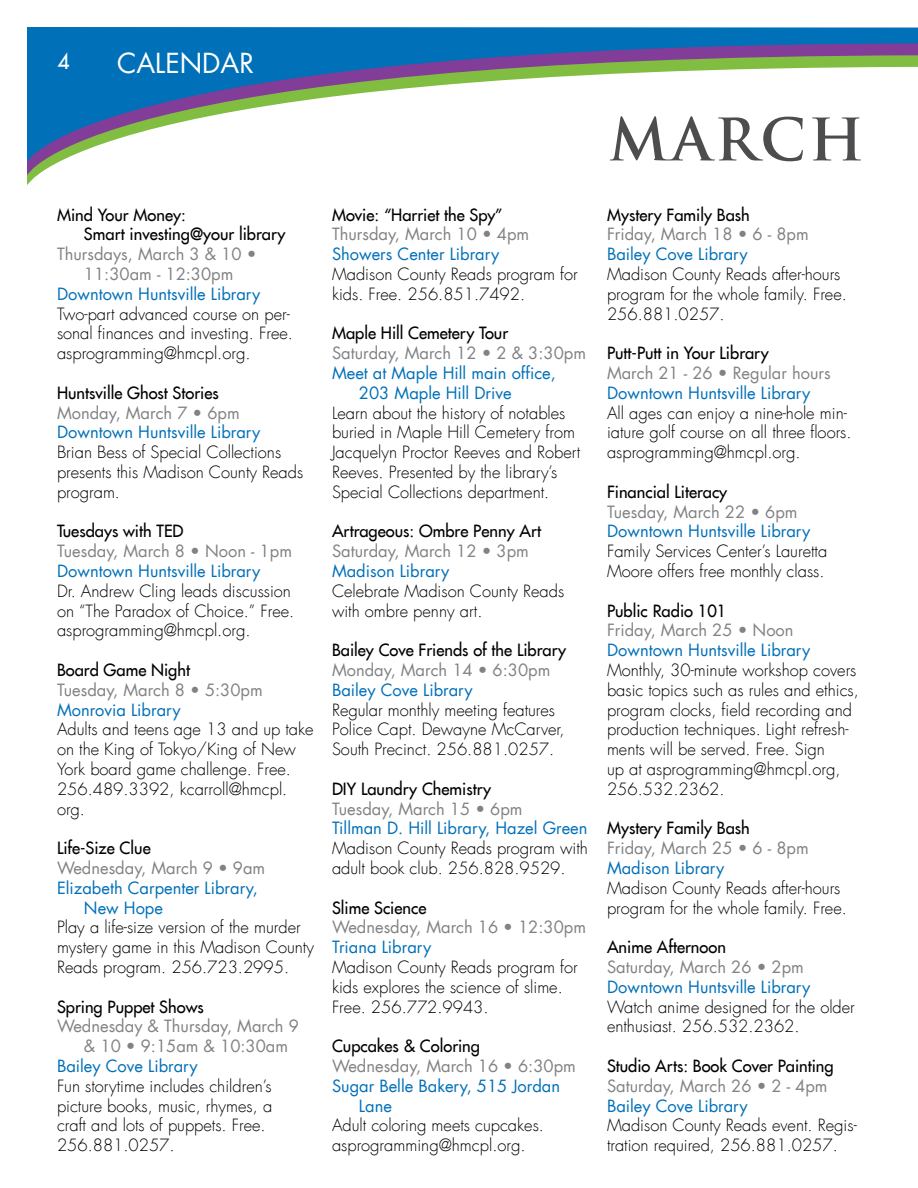
<style>
.page{position:relative;width:918px;height:1188px;background:#fff}
.page>*{position:absolute;margin:0;border:0;box-sizing:border-box;transform-origin:0 0}
.t1{font:700 57px "Trajan Pro";letter-spacing:.05em;color:#4d4d4f}
.t2{font:27px "Futura LT";color:#fff}
.t3{font:21px "Futura LT";color:#fff}
.t4{font:300 16.5px/19.8px "Futura LT";color:#000}
.t5{font:16.5px/19.8px "Futura LT";color:#808285;text-align:center}
.t6{font:16.5px/19.8px "Futura LT";color:#0070b9}
.t7{font:16.5px/19.8px "Futura LT";color:#000}
</style>
<div class="page">
<svg style="left:27px;top:27px;width:890px;height:135px"></svg>
<svg style="left:917px;top:27px;width:1px;height:40px"></svg>
<p class="t3" style="left:57px;top:48px;width:14px">4</p>
<h2 class="t2" style="left:117px;top:46px;width:121px">CALENDAR</h2>
<p class="t7" style="left:84px;top:204px;width:203px;text-indent:-27px">Mind Your Money:<br>Smart investing@your library</p>
<p class="t5" style="left:57px;top:244px;width:201px">Thursdays, March 3 &amp; 10 •<br>11:30am - 12:30pm</p>
<p class="t6" style="left:57px;top:284px;width:205px">Downtown H untsville Library</p>
<p class="t4" style="left:57px;top:304px;width:237px">Two-part advanced course on per&shy;sonal finances and investing. Free. asprogramming@hmcpl.org.</p>
<p class="t7" style="left:57px;top:383px;width:163px">Huntsville Ghost Stories</p>
<p class="t5" style="left:57px;top:403px;width:184px">Monday, March 7 • 6pm</p>
<p class="t6" style="left:57px;top:423px;width:205px">Downtown H untsville Library</p>
<p class="t4" style="left:57px;top:443px;width:248px">Brian Bess of Special Collections presents this Madison County Reads program.</p>
<p class="t7" style="left:57px;top:521px;width:128px">Tuesdays with TED</p>
<p class="t5" style="left:57px;top:541px;width:237px">Tuesday, March 8 • Noon - 1pm</p>
<p class="t6" style="left:57px;top:561px;width:205px">Downtown H untsville Library</p>
<p class="t4" style="left:57px;top:581px;width:239px">Dr. Andrew Cling leads discussion on “The Paradox of Choice.” Free. asprogramming@hmcpl.org.</p>
<p class="t7" style="left:57px;top:660px;width:135px">Board Game Night</p>
<p class="t5" style="left:57px;top:680px;width:207px">Tuesday, March 8 • 5:30pm</p>
<p class="t6" style="left:57px;top:700px;width:125px">Monrovia Library</p>
<p class="t4" style="left:57px;top:720px;width:258px">Adults and teens age 13 and up take on the King of Tokyo/King of New<br>York board game challenge. Free.<br>256.489.3392, kcarroll@hmcpl. org.</p>
<p class="t7" style="left:57px;top:838px;width:95px">Life-Size Clue</p>
<p class="t5" style="left:57px;top:858px;width:210px">Wednesday, March 9 • 9am</p>
<p class="t6" style="left:84px;top:878px;width:175px;text-indent:-27px">Elizabeth Carpenter Library,<br>New Hope</p>
<p class="t4" style="left:57px;top:918px;width:259px">Play a life-size version of the murder mystery game in this Madison County<br>Reads program. 256.723.2995.</p>
<p class="t7" style="left:57px;top:996px;width:148px">Spring Puppet Shows</p>
<p class="t5" style="left:84px;top:1017px;width:216px;text-align:left;text-indent:-27px">Wednesday &amp; Thursday, March 9 &amp; 10 • 9:15am &amp; 10:30am</p>
<p class="t6" style="left:57px;top:1056px;width:142px">Bailey Cove Library</p>
<p class="t4" style="left:57px;top:1076px;width:217px">Fun storytime includes children’s picture books, music, rhymes, a craft and lots of puppets. Free.<br>256.881.0257.</p>
<p class="t7" style="left:332px;top:204px;width:172px">Movie: “Harriet the Spy”</p>
<p class="t5" style="left:332px;top:225px;width:199px">Thursday, March 10 • 4pm</p>
<p class="t6" style="left:332px;top:244px;width:169px">Showers Center Library</p>
<p class="t4" style="left:332px;top:265px;width:247px">Madison County Reads program for kids. Free. 256.851.7492.</p>
<p class="t7" style="left:332px;top:323px;width:178px">Maple Hill Cemetery Tour</p>
<p class="t5" style="left:332px;top:343px;width:256px">Saturday, March 12 • 2 &amp; 3:30pm</p>
<p class="t6" style="left:359px;top:363px;width:198px;text-indent:-27px">Meet at Maple H ill main office,<br>203 Maple H ill Drive</p>
<p class="t4" style="left:332px;top:403px;width:250px">Learn about the history of notables buried in Maple Hill Cemetery from Jacquelyn Proctor Reeves and Robert Reeves. Presented by the library’s Special Collections department.</p>
<p class="t7" style="left:332px;top:521px;width:211px">Artrageous: Ombre Penny Art</p>
<p class="t5" style="left:332px;top:541px;width:198px">Saturday, March 12 • 3pm</p>
<p class="t6" style="left:332px;top:561px;width:119px">Madison Library</p>
<p class="t4" style="left:332px;top:581px;width:234px">Celebrate Madison County Reads with ombre penny art.</p>
<p class="t7" style="left:332px;top:640px;width:236px">Bailey Cove Friends of the Library</p>
<p class="t5" style="left:332px;top:660px;width:220px">Monday, March 14 • 6:30pm</p>
<p class="t6" style="left:332px;top:680px;width:142px">Bailey Cove Library</p>
<p class="t4" style="left:332px;top:700px;width:234px">Regular monthly meeting features<br>Police Capt. Dewayne McCarver,<br>South Precinct. 256.881.0257.</p>
<p class="t7" style="left:332px;top:779px;width:161px">DIY Laundry Chemistry</p>
<p class="t5" style="left:332px;top:799px;width:192px">Tuesday, March 15 • 6pm</p>
<p class="t6" style="left:332px;top:819px;width:257px">Tillman D. H ill Library, Hazel Green</p>
<p class="t4" style="left:332px;top:839px;width:257px">Madison County Reads program with adult book club. 256.828.9529.</p>
<p class="t7" style="left:332px;top:897px;width:96px">Slime Science</p>
<p class="t5" style="left:332px;top:918px;width:256px">Wednesday, March 16 • 12:30pm</p>
<p class="t6" style="left:332px;top:937px;width:101px">Triana Library</p>
<p class="t4" style="left:332px;top:958px;width:247px">Madison County Reads program for kids explores the science of slime.<br>Free. 256.772.9943.</p>
<p class="t7" style="left:332px;top:1036px;width:150px">Cupcakes &amp; Coloring</p>
<p class="t5" style="left:332px;top:1056px;width:245px">Wednesday, March 16 • 6:30pm</p>
<p class="t6" style="left:332px;top:1076px;width:230px">Sugar Belle Bakery, 515 Jordan<br>Lane</p>
<p class="t4" style="left:332px;top:1116px;width:213px">Adult coloring meets cupcakes. asprogramming@hmcpl.org.</p>
<h1 class="t1" style="left:609px;top:104px;width:257px">MARCH</h1>
<p class="t7" style="left:607px;top:204px;width:144px">Mystery Family Bash</p>
<p class="t5" style="left:607px;top:225px;width:203px">Friday, March 18 • 6 - 8pm</p>
<p class="t6" style="left:607px;top:244px;width:142px">Bailey Cove Library</p>
<p class="t4" style="left:607px;top:265px;width:241px">Madison County Reads after-hours program for the whole family. Free.<br>256.881.0257.</p>
<p class="t7" style="left:607px;top:343px;width:163px">Putt-Putt in Your Library</p>
<p class="t5" style="left:607px;top:363px;width:225px">March 21 - 26 • Regular hours</p>
<p class="t6" style="left:607px;top:383px;width:205px">Downtown H untsville Library</p>
<p class="t4" style="left:607px;top:403px;width:246px">All ages can enjoy a nine-hole min&shy;iature golf course on all three floors. asprogramming@hmcpl.org.</p>
<p class="t7" style="left:607px;top:482px;width:122px">Financial Literacy</p>
<p class="t5" style="left:607px;top:502px;width:192px">Tuesday, March 22 • 6pm</p>
<p class="t6" style="left:607px;top:522px;width:205px">Downtown H untsville Library</p>
<p class="t4" style="left:607px;top:542px;width:222px">Family Services Center’s Lauretta<br>Moore offers free monthly class.</p>
<p class="t7" style="left:607px;top:600px;width:121px">Public Radio 101</p>
<p class="t5" style="left:607px;top:621px;width:188px">Friday, March 25 • Noon</p>
<p class="t6" style="left:607px;top:640px;width:205px">Downtown H untsville Library</p>
<p class="t4" style="left:607px;top:661px;width:253px">Monthly, 30-minute workshop covers basic topics such as rules and ethics, program clocks, field recording and production techniques. Light refresh&shy;ments will be served. Free. Sign<br>up at asprogramming@hmcpl.org, 256.532.2362.</p>
<p class="t7" style="left:607px;top:818px;width:144px">Mystery Family Bash</p>
<p class="t5" style="left:607px;top:838px;width:203px">Friday, March 25 • 6 - 8pm</p>
<p class="t6" style="left:607px;top:858px;width:119px">Madison Library</p>
<p class="t4" style="left:607px;top:878px;width:241px">Madison County Reads after-hours program for the whole family. Free.</p>
<p class="t7" style="left:607px;top:937px;width:121px">Anime Afternoon</p>
<p class="t5" style="left:607px;top:957px;width:198px">Saturday, March 26 • 2pm</p>
<p class="t6" style="left:607px;top:977px;width:205px">Downtown H untsville Library</p>
<p class="t4" style="left:607px;top:997px;width:249px">Watch anime designed for the older enthusiast. 256.532.2362.</p>
<p class="t7" style="left:607px;top:1056px;width:228px">Studio Arts: Book Cover Painting</p>
<p class="t5" style="left:607px;top:1076px;width:222px">Saturday, March 26 • 2 - 4pm</p>
<p class="t6" style="left:607px;top:1096px;width:142px">Bailey Cove Library</p>
<p class="t4" style="left:607px;top:1116px;width:251px">Madison County Reads event. Regis&shy;tration required, 256.881.0257.</p>
</div>
